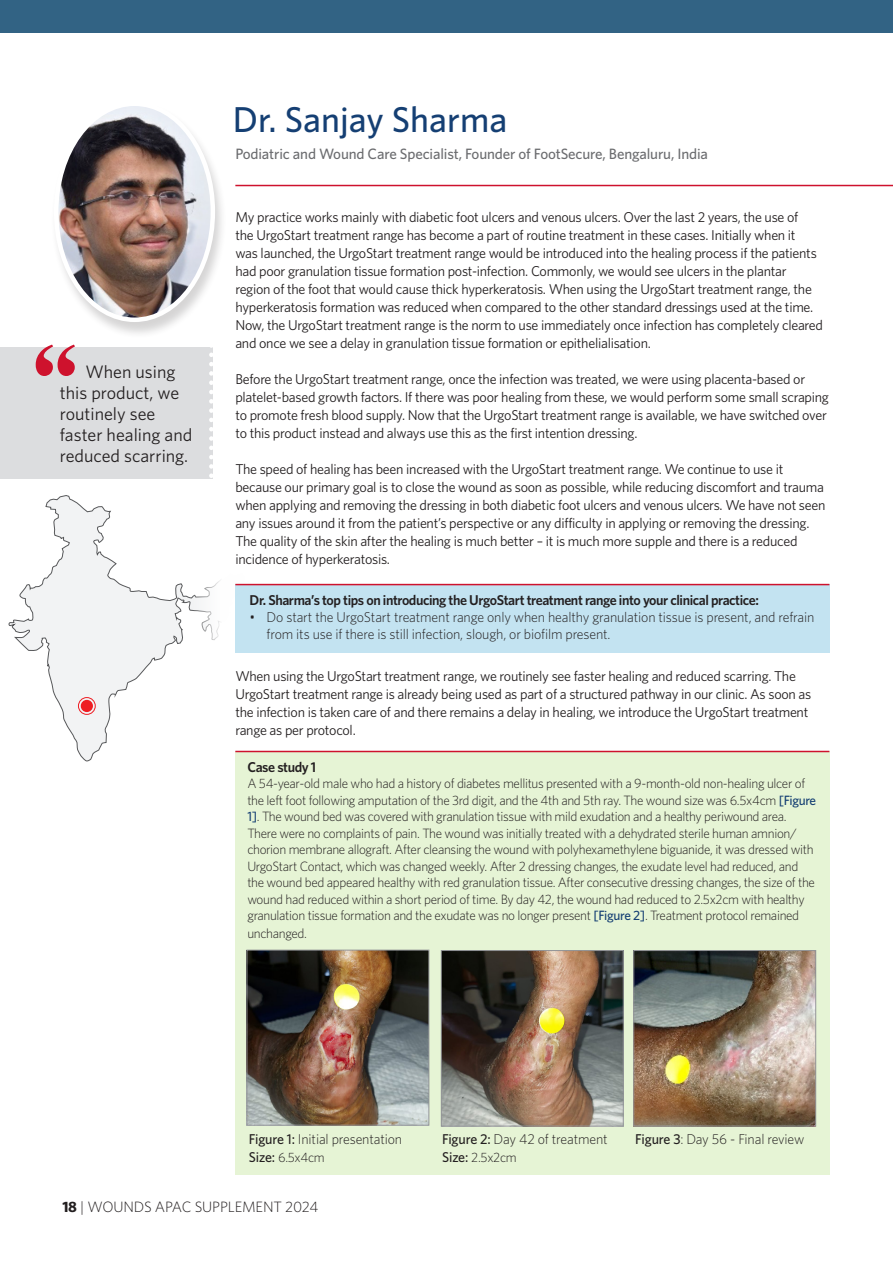
<style>
.page{position:relative;width:893px;height:1263px;background:#fff}
.page>*{position:absolute;margin:0;border:0;box-sizing:border-box;transform-origin:0 0}
.Page_title{font:500 36px "Whitney";color:#153f73}
.Sub-Heading{font:18px/21px "Whitney";color:#231f20}
.Text_Fullout{font:500 15px "Whitney";letter-spacing:-.01em;color:#6c6d70}
.t1{font:300 15px "Whitney";letter-spacing:-.01em;color:#231f20}
.Text_Fullout-2{font:14.25px/18px "Whitney";letter-spacing:-.02em;color:#231f20}
.Text_Fullout-3{font:300 14.25px/17.2px "Whitney";letter-spacing:-.01em;color:#231f20}
.Text_Fullout-4{font:600 14.25px "Whitney";letter-spacing:-.03em;color:#231f20}
.Text_Fullout-5{font:300 13.5px/16.5px "Whitney";letter-spacing:-.025em;color:#231f20}
.s1{font-weight:500;color:#153f73}
.s2{font-weight:500}
.s3{font-weight:500;font-size:14.25px}
.s4{font-weight:700}
</style>
<div class="page">
<div style="left:0;top:0;width:893px;height:32px;background:#326384"></div>
<div style="left:0;top:347px;width:213px;height:131px;background:#dcdddf"></div>
<hr style="left:235px;top:185px;width:658px;height:1px;background:#ce122d">
<svg style="left:209px;top:347px;width:4px;height:132px"></svg>
<svg style="left:36px;top:345px;width:39px;height:31px"></svg>
<div style="left:50px;top:102px;width:178px;height:236px;background:#231f20;opacity:.19"></div>
<img style="left:56px;top:104px;width:157px;height:216px">
<div style="left:54px;top:101px;width:161px;height:221px;border:4px solid #fff;border-radius:50%"></div>
<div style="left:235px;top:584px;width:594px;height:69px;background:#c3e3f1"></div>
<hr style="left:235px;top:584px;width:594px;height:1px;background:#ce122d">
<svg style="left:8px;top:495px;width:244px;height:267px"></svg>
<div style="left:81px;top:700px;width:12px;height:12px;background:#ee1d23;border-radius:50%"></div>
<div style="left:78px;top:697px;width:17px;height:17px;border:1px solid #ee1d23;border-radius:50%"></div>
<div style="left:235px;top:751px;width:594px;height:423px;background:#e6f4d5"></div>
<img style="left:249px;top:952px;width:178px;height:171px">
<div style="left:247px;top:950px;width:182px;height:175px;border:1px solid #939598"></div>
<img style="left:443px;top:952px;width:178px;height:172px">
<div style="left:441px;top:950px;width:182px;height:176px;border:1px solid #939598"></div>
<img style="left:636px;top:952px;width:178px;height:172px">
<div style="left:634px;top:950px;width:182px;height:176px;border:1px solid #939598"></div>
<hr style="left:235px;top:751px;width:594px;height:1px;background:#ce122d">
<p class="Page_title" style="left:233px;top:97px;width:276px">Dr. Sanjay Sharma</p>
<p class="Sub-Heading" style="left:60px;top:361px;width:134px;text-indent:26px">When using this product, we routinely see faster healing and reduced scarring.</p>
<p class="Text_Fullout" style="left:235px;top:145px;width:474px">Podiatric and Wound Care Specialist, Founder of FootSecure, Bengaluru, India</p>
<p class="Text_Fullout-2" style="left:235px;top:208px;width:589px">My practice works mainly with diabetic foot ulcers and venous ulcers. Over the last 2 years, the use of<br>the UrgoStart treatment range has become a part of routine treatment in these cases. Initially when it<br>was launched, the UrgoStart treatment range would be introduced into the healing process if the patients had poor granulation tissue formation post-infection. Commonly, we would see ulcers in the plantar region of the foot that would cause thick hyperkeratosis. When using the UrgoStart treatment range, the hyperkeratosis formation was reduced when compared to the other standard dressings used at the time.<br>Now, the UrgoStart treatment range is the norm to use immediately once infection has completely cleared and once we see a delay in granulation tissue formation or epithelialisation.</p>
<p class="Text_Fullout-2" style="left:235px;top:370px;width:595px">Before the UrgoStart treatment range, once the infection was treated, we were using placenta-based or platelet-based growth factors. If there was poor healing from these, we would perform some small scraping to promote fresh blood supply. Now that the UrgoStart treatment range is available, we have switched over to this product instead and always use this as the first intention dressing.</p>
<p class="Text_Fullout-2" style="left:235px;top:460px;width:592px">The speed of healing has been increased with the UrgoStart treatment range. We continue to use it because our primary goal is to close the wound as soon as possible, while reducing discomfort and trauma when applying and removing the dressing in both diabetic foot ulcers and venous ulcers. We have not seen any issues around it from the patient’s perspective or any difficulty in applying or removing the dressing.<br>The quality of the skin after the healing is much better – it is much more supple and there is a reduced incidence of hyperkeratosis.</p>
<p class="Text_Fullout-4" style="left:250px;top:591px;width:511px">Dr. Sharma’s top tips on introducing the UrgoStart treatment range into your clinical practice:</p>
<p class="Text_Fullout-3" style="left:267px;top:608px;width:549px;text-indent:-17px">• Do start the UrgoStart treatment range only when healthy granulation tissue is present, and refrain from its use if there is still infection, slough, or biofilm present.</p>
<p class="Text_Fullout-2" style="left:235px;top:667px;width:577px">When using the UrgoStart treatment range, we routinely see faster healing and reduced scarring. The UrgoStart treatment range is already being used as part of a structured pathway in our clinic. As soon as the infection is taken care of and there remains a delay in healing, we introduce the UrgoStart treatment range as per protocol.</p>
<p class="Text_Fullout-4" style="left:247px;top:758px;width:70px">Case study 1</p>
<p class="Text_Fullout-5" style="left:247px;top:775px;width:570px">A 54-year-old male who had a history of diabetes mellitus presented with a 9-month-old non-healing ulcer of the left foot following amputation of the 3rd digit, and the 4th and 5th ray. The wound size was 6.5x4cm <span class="s1">[Figure 1]</span>. The wound bed was covered with granulation tissue with mild exudation and a healthy periwound area.<br>There were no complaints of pain. The wound was initially treated with a dehydrated sterile human amnion/ chorion membrane allograft. After cleansing the wound with polyhexamethylene biguanide, it was dressed with UrgoStart Contact, which was changed weekly. After 2 dressing changes, the exudate level had reduced, and the wound bed appeared healthy with red granulation tissue. After consecutive dressing changes, the size of the wound had reduced within a short period of time. By day 42, the wound had reduced to 2.5x2cm with healthy granulation tissue formation and the exudate was no longer present <span class="s1">[Figure 2]</span>. Treatment protocol remained</p>
<p class="Text_Fullout-5" style="left:247px;top:925px;width:61px">unchanged.</p>
<p class="Text_Fullout-3" style="left:249px;top:1130px;width:155px"><span class="s2">Figure 1:</span> Initial presentation</p>
<p class="Text_Fullout-5" style="left:249px;top:1149px;width:77px"><span class="s3">Size:</span> 6.5x4cm</p>
<p class="Text_Fullout-3" style="left:442px;top:1130px;width:167px"><span class="s2">Figure 2:</span> Day 42 of treatment</p>
<p class="Text_Fullout-5" style="left:442px;top:1149px;width:76px"><span class="s3">Size:</span> 2.5x2cm</p>
<p class="Text_Fullout-3" style="left:635px;top:1130px;width:171px"><span class="s2">Figure 3</span>: Day 56 - Final review</p>
<p class="t1" style="left:62px;top:1198px;width:257px"><span class="s4">18</span> | WOUNDS APAC SUPPLEMENT 2024</p>
</div>
